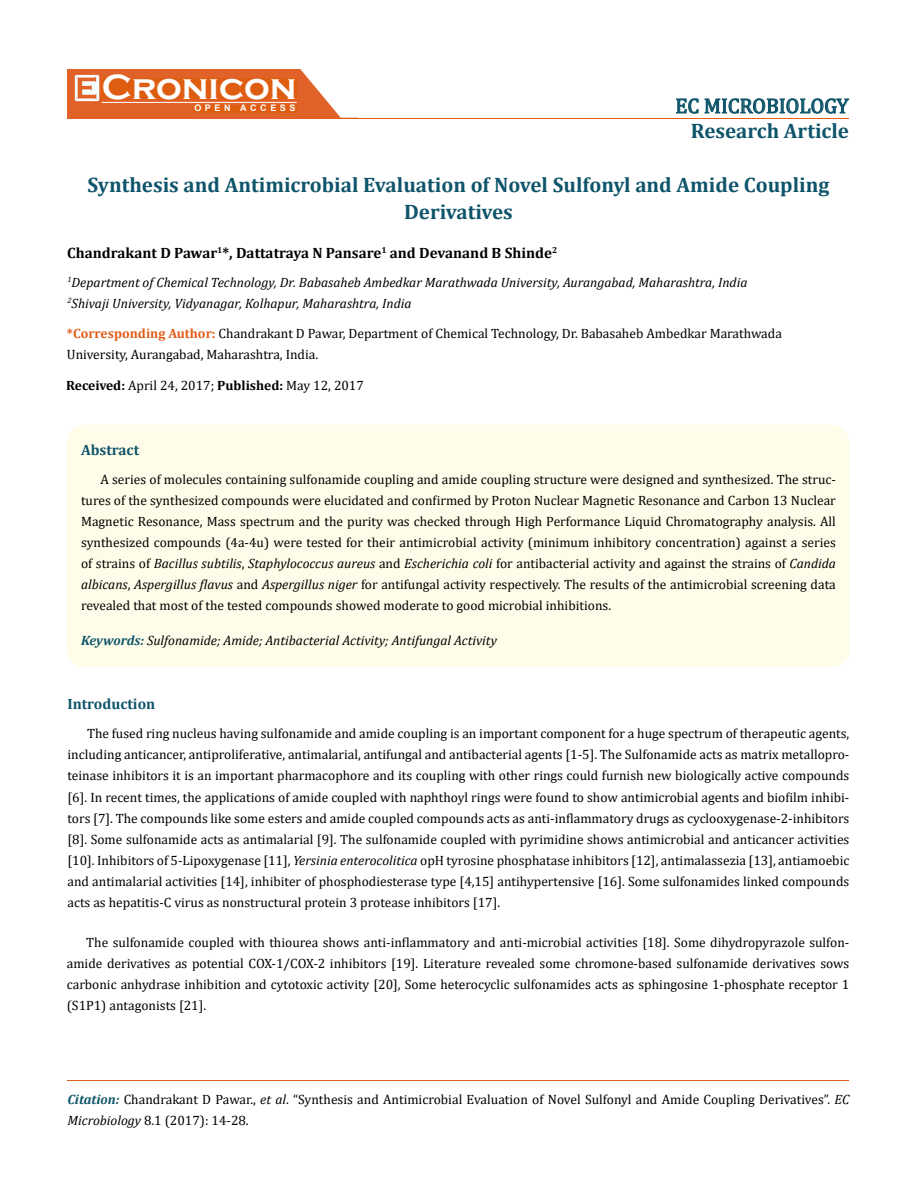
<style>
.page{position:relative;width:917px;height:1190px;background:#fff}
.page>*{position:absolute;margin:0;border:0;box-sizing:border-box;transform-origin:0 0}
.t1{font:700 36px "Copperplate Gothic";color:#fff}
.t2{font:700 21px/27px "Cambria";color:#0e546a;text-align:center}
.t3{font:21px "Cambria";color:#0e546a}
.t4{font:700 15px "Cambria";color:#000}
.t5{font:700 15px "Cambria";color:#0e546a}
.t6{font:13.5px/21px "Cambria";color:#000;text-align:justify}
.t7{font:italic 13.5px/21px "Cambria";color:#000}
.t8{font:700 9px "Arial";letter-spacing:.4em;color:#fff}
.s1{font-weight:700;color:#e05d1a}
.s2{font-weight:700}
.s3{font-style:italic}
.s4{font-weight:700;color:#0e546a}
.s5{font-weight:700;font-style:italic;color:#0e546a}
</style>
<div class="page">
<div style="left:67px;top:70px;width:290px;height:49px;background:#e06228"></div>
<svg style="left:300px;top:69px;width:58px;height:49px"></svg>
<img style="left:75px;top:75px;width:24px;height:26px">
<div style="left:102px;top:79px;width:195px;height:21px;background:#df5d11"></div>
<div style="left:194px;top:105px;width:103px;height:7px;background:#df5d11"></div>
<svg style="left:676px;top:98px;width:173px;height:16px"></svg>
<hr style="left:102px;top:102px;width:194px;height:1px;background:#fff">
<hr style="left:279px;top:118px;width:569px;height:1px;background:#e05d1a">
<hr style="left:67px;top:1080px;width:782px;height:1px;background:#e05d1a">
<div style="left:67px;top:424px;width:782px;height:243px;background:#fffde9;border-radius:18px"></div>
<h1 class="t1" style="left:102px;top:68px;width:196px">Cronicon</h1>
<p class="t8" style="left:194px;top:102px;width:103px">OPEN ACCESS</p>
<h2 class="t3" style="left:675px;top:93px;width:175px">EC MICROBIOLOGY</h2>
<h2 class="t2" style="left:690px;top:116px;width:160px">Research Article</h2>
<h2 class="t2" style="left:87px;top:170px;width:743px">Synthesis and Antimicrobial Evaluation of Novel Sulfonyl and Amide Coupling<br>Derivatives</h2>
<p class="t4" style="left:67px;top:242px;width:491px">Chandrakant D Pawar<sup>1</sup>*, Dattatraya N Pansare<sup>1</sup> and Devanand B Shinde<sup>2</sup></p>
<p class="t7" style="left:67px;top:271px;width:681px"><sup>1</sup>Department of Chemical Technology, Dr. Babasaheb Ambedkar Marathwada University, Aurangabad, Maharashtra, India<br><sup>2</sup>Shivaji University, Vidyanagar, Kolhapur, Maharashtra, India</p>
<p class="t6" style="left:67px;top:322px;width:716px"><span class="s1">*Corresponding Author:</span> Chandrakant D Pawar, Department of Chemical Technology, Dr. Babasaheb Ambedkar Marathwada<br>University, Aurangabad, Maharashtra, India.</p>
<p class="t6" style="left:66px;top:375px;width:299px"><span class="s2">Received:</span> April 24, 2017; <span class="s2">Published:</span> May 12, 2017</p>
<p class="t5" style="left:81px;top:439px;width:60px">Abstract</p>
<p class="t6" style="left:81px;top:469px;width:756px;text-indent:19px">A series of molecules containing sulfonamide coupling and amide coupling structure were designed and synthesized. The struc&shy;tures of the synthesized compounds were elucidated and confirmed by Proton Nuclear Magnetic Resonance and Carbon 13 Nuclear Magnetic Resonance, Mass spectrum and the purity was checked through High Performance Liquid Chromatography analysis. All synthesized compounds (4a-4u) were tested for their antimicrobial activity (minimum inhibitory concentration) against a series of strains of <span class="s3">Bacillus subtilis</span>, <span class="s3">Staphylococcus aureus</span> and <span class="s3">Escherichia coli</span> for antibacterial activity and against the strains of <span class="s3">Candida albicans</span>, <span class="s3">Aspergillus flavus</span> and <span class="s3">Aspergillus niger</span> for antifungal activity respectively. The results of the antimicrobial screening data revealed that most of the tested compounds showed moderate to good microbial inhibitions.</p>
<p class="t7" style="left:81px;top:629px;width:417px"><span class="s4">Keywords:</span> Sulfonamide; Amide; Antibacterial Activity; Antifungal Activity</p>
<p class="t5" style="left:67px;top:693px;width:89px">Introduction</p>
<p class="t6" style="left:67px;top:723px;width:783px;text-indent:19px">The fused ring nucleus having sulfonamide and amide coupling is an important component for a huge spectrum of therapeutic agents, including anticancer, antiproliferative, antimalarial, antifungal and antibacterial agents [1-5]. The Sulfonamide acts as matrix metallopro&shy;teinase inhibitors it is an important pharmacophore and its coupling with other rings could furnish new biologically active compounds [6]. In recent times, the applications of amide coupled with naphthoyl rings were found to show antimicrobial agents and biofilm inhibi&shy;tors [7]. The compounds like some esters and amide coupled compounds acts as anti-inflammatory drugs as cyclooxygenase-2-inhibitors [8]. Some sulfonamide acts as antimalarial [9]. The sulfonamide coupled with pyrimidine shows antimicrobial and anticancer activities [10]. Inhibitors of 5-Lipoxygenase [11], <span class="s3">Yersinia enterocolitica</span> opH tyrosine phosphatase inhibitors [12], antimalassezia [13], antiamoebic and antimalarial activities [14], inhibiter of phosphodiesterase type [4,15] antihypertensive [16]. Some sulfonamides linked compounds acts as hepatitis-C virus as nonstructural protein 3 protease inhibitors [17].</p>
<p class="t6" style="left:67px;top:931px;width:784px;text-indent:19px">The sulfonamide coupled with thiourea shows anti-inflammatory and anti-microbial activities [18]. Some dihydropyrazole sulfon&shy;amide derivatives as potential COX-1/COX-2 inhibitors [19]. Literature revealed some chromone-based sulfonamide derivatives sows carbonic anhydrase inhibition and cytotoxic activity [20], Some heterocyclic sulfonamides acts as sphingosine 1-phosphate receptor 1 (S1P1) antagonists [21].</p>
<p class="t6" style="left:67px;top:1088px;width:783px"><span class="s5">Citation:</span> Chandrakant D Pawar., <span class="s3">et al</span>. “Synthesis and Antimicrobial Evaluation of Novel Sulfonyl and Amide Coupling Derivatives”. <span class="s3">EC<br>Microbiology</span> 8.1 (2017): 14-28.</p>
</div>
